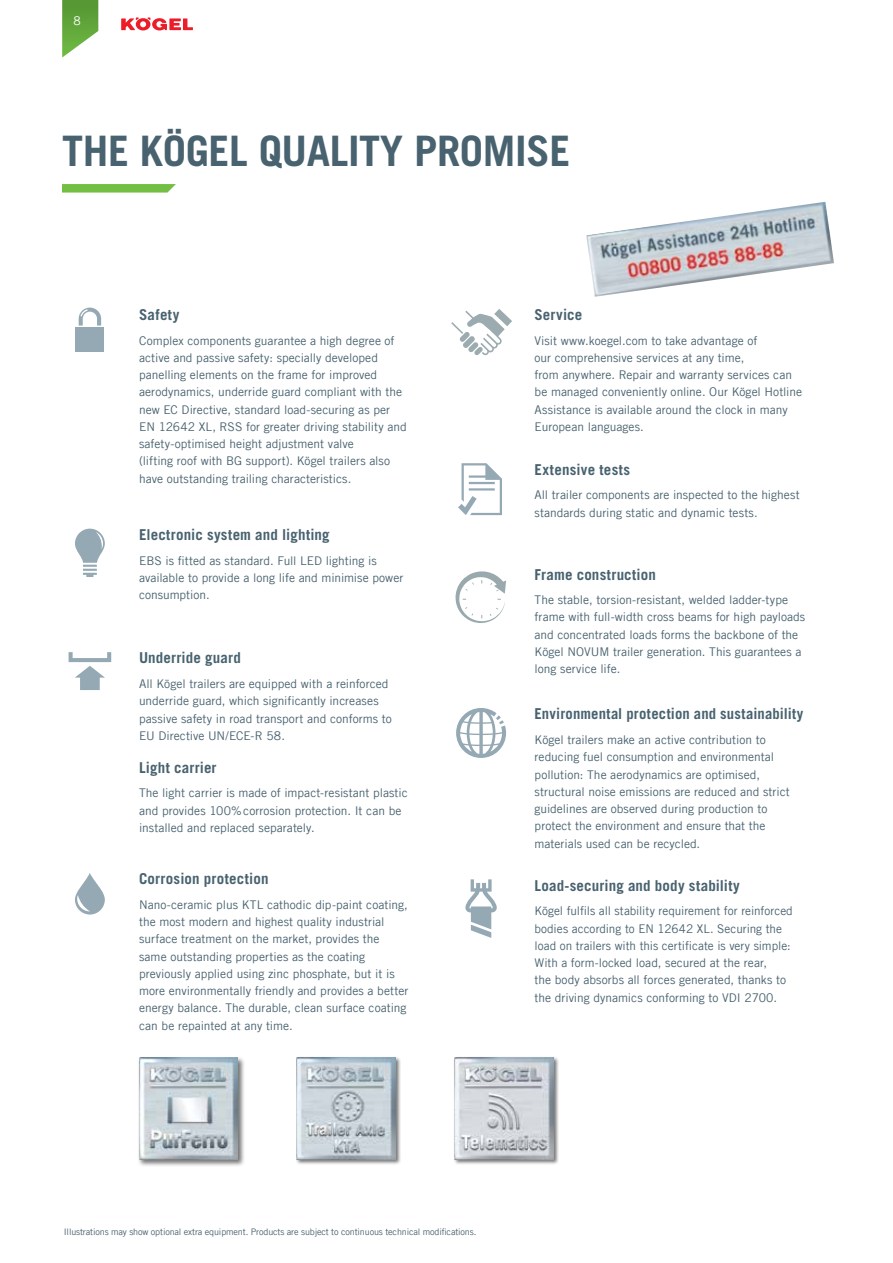
<style>
.page{position:relative;width:893px;height:1263px;background:#fff}
.page>*{position:absolute;margin:0;border:0;box-sizing:border-box;transform-origin:0 0}
.t1{font:700 42px "Trade Gothic LT Com";letter-spacing:-.01em;color:#48626f}
.t2{font:700 15px "Trade Gothic LT Com";letter-spacing:.01em;color:#48626f}
.t3{font:12px/17.2px "Trade Gothic LT Com";color:#48626f}
.t4{font:12px "Trade Gothic LT Com";color:#fff}
.t5{font:9px "Trade Gothic LT Com";letter-spacing:-.015em;color:#48626f}
</style>
<div class="page">
<svg style="left:62px;top:0;width:36px;height:58px"></svg>
<svg style="left:121px;top:17px;width:72px;height:13px"></svg>
<svg style="left:62px;top:184px;width:114px;height:9px"></svg>
<svg style="left:458px;top:463px;width:44px;height:52px"></svg>
<svg style="left:456px;top:708px;width:50px;height:50px"></svg>
<svg style="left:465px;top:879px;width:32px;height:59px"></svg>
<svg style="left:79px;top:308px;width:22px;height:18px"></svg>
<div style="left:76px;top:327px;width:28px;height:24px;background:#95a9b4"></div>
<svg style="left:75px;top:873px;width:30px;height:41px"></svg>
<svg style="left:69px;top:652px;width:42px;height:38px"></svg>
<svg style="left:75px;top:529px;width:30px;height:48px"></svg>
<svg style="left:451px;top:309px;width:61px;height:46px"></svg>
<svg style="left:455px;top:571px;width:51px;height:52px"></svg>
<img style="left:586px;top:202px;width:248px;height:95px">
<div style="left:137px;top:1056px;width:108px;height:111px;background:#000;opacity:.55"></div>
<img style="left:139px;top:1057px;width:99px;height:102px">
<div style="left:296px;top:1056px;width:105px;height:109px;background:#000;opacity:.55"></div>
<img style="left:297px;top:1057px;width:99px;height:102px">
<div style="left:453px;top:1056px;width:106px;height:109px;background:#000;opacity:.55"></div>
<img style="left:454px;top:1057px;width:99px;height:102px">
<p class="t4" style="left:73px;top:14px;width:9px">8</p>
<h1 class="t1" style="left:62px;top:125px;width:510px">THE KÖGEL QUALITY PROMISE</h1>
<p class="t2" style="left:139px;top:305px;width:42px">Safety</p>
<p class="t3" style="left:139px;top:332px;width:269px">Complex components guarantee a high degree of active and passive safety: specially developed panelling elements on the frame for improved aerodynamics, underride guard compliant with the new EC Directive, standard load-securing as per EN 12642 XL, RSS for greater driving stability and safety-optimised height adjustment valve<br>(lifting roof with BG support). Kögel trailers also have outstanding trailing characteristics.</p>
<p class="t2" style="left:139px;top:525px;width:192px">Electronic system and lighting</p>
<p class="t3" style="left:139px;top:552px;width:266px">EBS is fitted as standard. Full LED lighting is available to provide a long life and minimise power consumption.</p>
<p class="t2" style="left:139px;top:649px;width:103px">Underride guard</p>
<p class="t3" style="left:139px;top:675px;width:254px">All Kögel trailers are equipped with a reinforced underride guard, which significantly increases passive safety in road transport and conforms to EU Directive UN/ECE-R 58.</p>
<p class="t2" style="left:139px;top:758px;width:79px">Light carrier</p>
<p class="t3" style="left:139px;top:784px;width:270px">The light carrier is made of impact-resistant plastic and provides 100%corrosion protection. It can be installed and replaced separately.</p>
<p class="t2" style="left:139px;top:870px;width:131px">Corrosion protection</p>
<p class="t3" style="left:139px;top:896px;width:271px">Nano-ceramic plus KTL cathodic dip-paint coating, the most modern and highest quality industrial surface treatment on the market, provides the same outstanding properties as the coating previously applied using zinc phosphate, but it is more environmentally friendly and provides a better energy balance. The durable, clean surface coating can be repainted at any time.</p>
<p class="t2" style="left:535px;top:305px;width:49px">Service</p>
<p class="t3" style="left:535px;top:332px;width:269px">Visit www.koegel.com to take advantage of<br>our comprehensive services at any time,<br>from anywhere. Repair and warranty services can be managed conveniently online. Our Kögel Hotline Assistance is available around the clock in many European languages.</p>
<p class="t2" style="left:535px;top:460px;width:97px">Extensive tests</p>
<p class="t3" style="left:535px;top:486px;width:267px">All trailer components are inspected to the highest standards during static and dynamic tests.</p>
<p class="t2" style="left:535px;top:565px;width:123px">Frame construction</p>
<p class="t3" style="left:535px;top:591px;width:272px">The stable, torsion-resistant, welded ladder-type frame with full-width cross beams for high payloads and concentrated loads forms the backbone of the Kögel NOVUM trailer generation. This guarantees a long service life.</p>
<p class="t2" style="left:535px;top:705px;width:270px">Environmental protection and sustainability</p>
<p class="t3" style="left:535px;top:731px;width:257px">Kögel trailers make an active contribution to reducing fuel consumption and environmental pollution: The aerodynamics are optimised, structural noise emissions are reduced and strict guidelines are observed during production to protect the environment and ensure that the materials used can be recycled.</p>
<p class="t2" style="left:535px;top:876px;width:207px">Load-securing and body stability</p>
<p class="t3" style="left:535px;top:902px;width:260px">Kögel fulfils all stability requirement for reinforced bodies according to EN 12642 XL. Securing the load on trailers with this certificate is very simple:<br>With a form-locked load, secured at the rear,<br>the body absorbs all forces generated, thanks to the driving dynamics conforming to VDI 2700.</p>
<p class="t5" style="left:64px;top:1227px;width:414px">Illustrations may show optional extra equipment. Products are subject to continuous technical modifications.</p>
</div>
